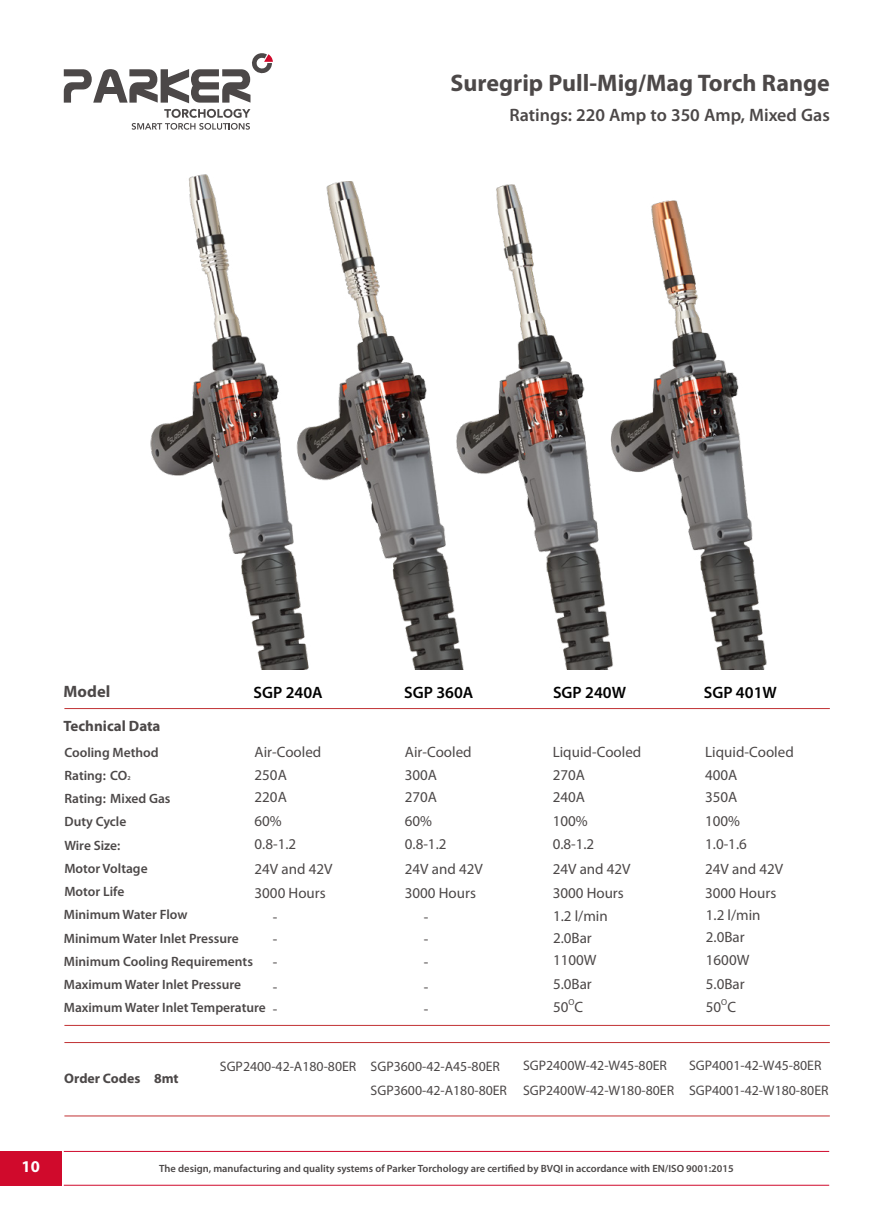
<style>
.page{position:relative;width:893px;height:1225px;background:#fff}
.page>*{position:absolute;margin:0;border:0;box-sizing:border-box;transform-origin:0 0}
.t1{font:700 24px "Myriad Pro";color:#4c4848}
.t2{font:600 18px "Myriad Pro";color:#4c4848}
.t3{font:600 16.5px "Myriad Pro";color:#000}
.t4{font:700 16.5px "Myriad Pro";color:#4c4848}
.t5{font:700 16.5px "Myriad Pro";color:#fff}
.t6{font:15px/24.5px "Myriad Pro";color:#4c4848}
.t7{font:700 15px "Myriad Pro";color:#4c4848}
.t8{font:13.8px/24.8px "Myriad Pro";color:#4c4848}
.t9{font:700 13.8px "Myriad Pro";color:#4c4848}
.t10{font:600 13.5px/23.2px "Myriad Pro";color:#4c4848}
.t11{font:600 10.5px "Myriad Pro";color:#4c4848}
.t12{font:8.7px "Myriad Pro";color:#4c4848}
.t13{font:600 6px "Myriad Pro";color:#4c4848}
</style>
<div class="page">
<svg style="left:64px;top:53px;width:209px;height:50px"></svg>
<div style="left:100px;top:87px;width:19px;height:6px;background:#4c4848"></div>
<svg style="left:132px;top:109px;width:118px;height:21px"></svg>
<div style="left:0;top:1151px;width:61px;height:34px;background:#d00a2c"></div>
<hr style="left:64px;top:1184px;width:765px;height:1px;background:#d00a2c">
<hr style="left:64px;top:1151px;width:765px;height:1px;background:#d00a2c">
<hr style="left:64px;top:708px;width:766px;height:1px;background:#c13133">
<hr style="left:64px;top:1042px;width:766px;height:1px;background:#c13133">
<hr style="left:64px;top:1025px;width:766px;height:1px;background:#c13133">
<hr style="left:64px;top:1115px;width:766px;height:1px;background:#c13133">
<img style="left:150px;top:174px;width:141px;height:495px">
<img style="left:291px;top:182px;width:136px;height:487px">
<img style="left:643px;top:200px;width:124px;height:469px">
<img style="left:427px;top:184px;width:216px;height:485px">
<h1 class="t1" style="left:451px;top:67px;width:381px">Suregrip Pull-Mig/Mag Torch Range</h1>
<p class="t2" style="left:509px;top:104px;width:322px">Ratings: 220 Amp to 350 Amp, Mixed Gas</p>
<p class="t4" style="left:64px;top:680px;width:48px">Model</p>
<p class="t3" style="left:254px;top:682px;width:71px">SGP 240A</p>
<p class="t3" style="left:404px;top:682px;width:71px">SGP 360A</p>
<p class="t3" style="left:553px;top:682px;width:75px">SGP 240W</p>
<p class="t3" style="left:704px;top:682px;width:75px">SGP 401W</p>
<p class="t7" style="left:64px;top:716px;width:98px">Technical Data</p>
<p class="t10" style="left:64px;top:740px;width:96px">Cooling Method</p>
<p class="t6" style="left:255px;top:739px;width:68px">Air-Cooled</p>
<p class="t6" style="left:405px;top:739px;width:68px">Air-Cooled</p>
<p class="t6" style="left:553px;top:739px;width:90px">Liquid-Cooled</p>
<p class="t6" style="left:705px;top:739px;width:90px">Liquid-Cooled</p>
<p class="t10" style="left:64px;top:763px;width:64px">Rating: CO</p>
<p class="t13" style="left:127px;top:774px;width:5px">2</p>
<p class="t10" style="left:64px;top:786px;width:108px">Rating: Mixed Gas</p>
<p class="t10" style="left:64px;top:833px;width:85px">Wire Size:<br>Motor Voltage<br>Motor Life</p>
<p class="t10" style="left:64px;top:810px;width:63px">Duty Cycle</p>
<p class="t6" style="left:255px;top:763px;width:34px">250A</p>
<p class="t6" style="left:405px;top:763px;width:34px">300A</p>
<p class="t6" style="left:553px;top:763px;width:34px">270A</p>
<p class="t6" style="left:705px;top:763px;width:34px">400A</p>
<p class="t6" style="left:255px;top:785px;width:34px">220A</p>
<p class="t6" style="left:405px;top:785px;width:34px">270A</p>
<p class="t6" style="left:553px;top:785px;width:34px">240A</p>
<p class="t6" style="left:705px;top:785px;width:34px">350A</p>
<p class="t6" style="left:255px;top:809px;width:29px">60%</p>
<p class="t6" style="left:405px;top:809px;width:29px">60%</p>
<p class="t6" style="left:553px;top:809px;width:36px">100%</p>
<p class="t6" style="left:705px;top:809px;width:36px">100%</p>
<p class="t6" style="left:255px;top:832px;width:43px">0.8-1.2</p>
<p class="t6" style="left:405px;top:832px;width:43px">0.8-1.2</p>
<p class="t6" style="left:255px;top:856px;width:79px">24V and 42V<br>3000 Hours</p>
<p class="t6" style="left:405px;top:856px;width:79px">24V and 42V</p>
<p class="t6" style="left:405px;top:880px;width:73px">3000 Hours</p>
<p class="t6" style="left:553px;top:832px;width:43px">0.8-1.2</p>
<p class="t6" style="left:705px;top:832px;width:43px">1.0-1.6</p>
<p class="t6" style="left:553px;top:856px;width:79px">24V and 42V<br>3000 Hours</p>
<p class="t6" style="left:705px;top:856px;width:79px">24V and 42V</p>
<p class="t6" style="left:705px;top:880px;width:73px">3000 Hours</p>
<p class="t10" style="left:64px;top:903px;width:191px">Minimum Water Flow<br>Minimum Water Inlet Pressure<br>Minimum Cooling Requirements</p>
<p class="t10" style="left:64px;top:996px;width:203px">Maximum Water Inlet Temperature</p>
<p class="t6" style="left:273px;top:904px;width:6px">-</p>
<p class="t6" style="left:424px;top:904px;width:6px">-</p>
<p class="t6" style="left:273px;top:926px;width:6px">-</p>
<p class="t6" style="left:424px;top:926px;width:6px">-</p>
<p class="t6" style="left:273px;top:949px;width:6px">-</p>
<p class="t6" style="left:424px;top:949px;width:6px">-</p>
<p class="t10" style="left:64px;top:972px;width:179px">Maximum Water Inlet Pressure</p>
<p class="t6" style="left:273px;top:974px;width:6px">-</p>
<p class="t6" style="left:424px;top:974px;width:6px">-</p>
<p class="t6" style="left:273px;top:996px;width:6px">-</p>
<p class="t6" style="left:424px;top:996px;width:6px">-</p>
<p class="t6" style="left:553px;top:903px;width:56px">1.2 l/min</p>
<p class="t6" style="left:706px;top:902px;width:56px">1.2 l/min</p>
<p class="t6" style="left:553px;top:925px;width:40px">2.0Bar</p>
<p class="t6" style="left:706px;top:925px;width:40px">2.0Bar</p>
<p class="t6" style="left:553px;top:947px;width:45px">1100W</p>
<p class="t6" style="left:706px;top:947px;width:45px">1600W</p>
<p class="t6" style="left:553px;top:971px;width:40px">5.0Bar</p>
<p class="t6" style="left:706px;top:971px;width:40px">5.0Bar</p>
<p class="t12" style="left:568px;top:997px;width:8px">O</p>
<p class="t6" style="left:553px;top:995px;width:32px">50 C</p>
<p class="t12" style="left:721px;top:996px;width:8px">O</p>
<p class="t6" style="left:706px;top:994px;width:32px">50 C</p>
<p class="t9" style="left:64px;top:1069px;width:116px">Order Codes 8mt</p>
<p class="t8" style="left:371px;top:1054px;width:138px;line-height:24px;text-indent:-151px">SGP2400-42-A180-80ER SGP3600-42-A45-80ER<br>SGP3600-42-A180-80ER</p>
<p class="t8" style="left:523px;top:1052px;width:153px">SGP2400W-42-W45-80ER<br>SGP2400W-42-W180-80ER</p>
<p class="t8" style="left:689px;top:1052px;width:141px">SGP4001-42-W45-80ER<br>SGP4001-42-W180-80ER</p>
<p class="t5" style="left:22px;top:1155px;width:20px">10</p>
<p class="t11" style="left:258px;top:1160px;width:163px">All products conform to EN60974-7,</p>
<p class="t11" style="left:439px;top:1160px;width:198px">and are RoHS2, REACH and WEEE compliant</p>
<p class="t11" style="left:159px;top:1161px;width:576px">The design, manufacturing and quality systems of Parker Torchology are certified by BVQI in accordance with EN/ISO 9001:2015</p>
</div>
